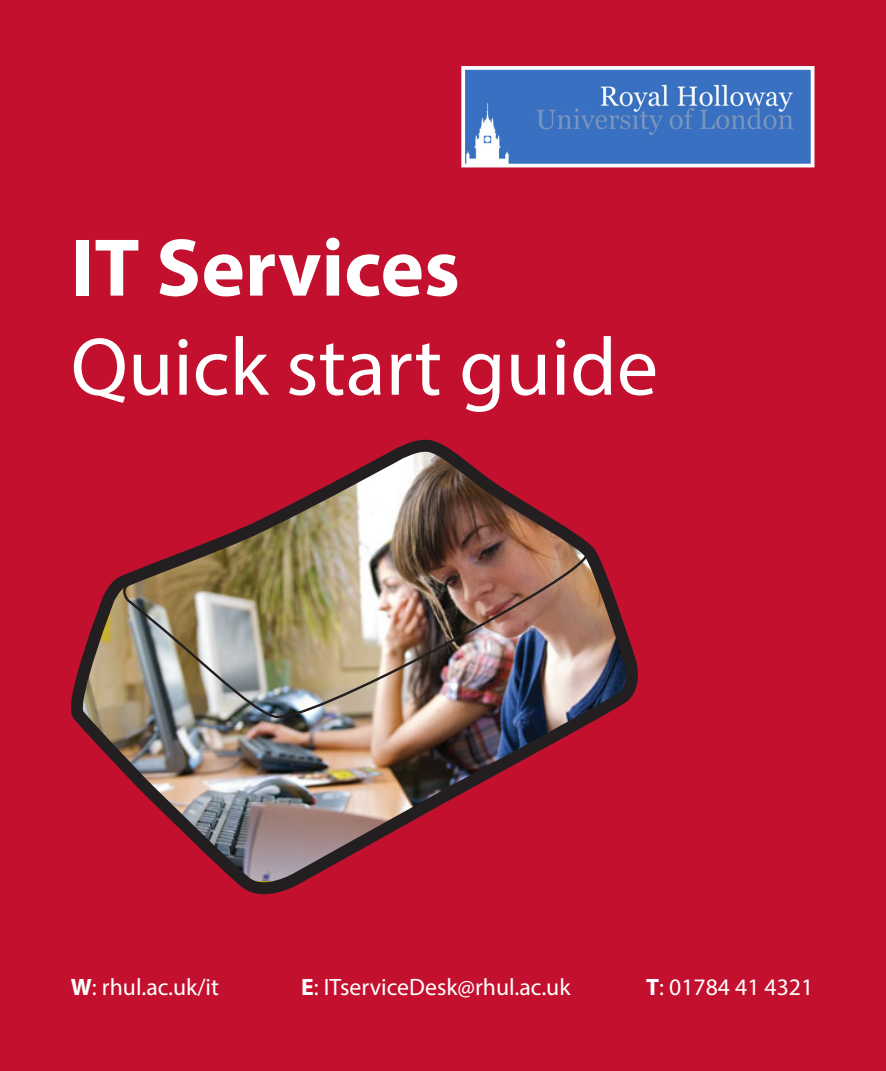
<style>
.page{position:relative;width:886px;height:1071px;background:#fff}
.page>*{position:absolute;margin:0;border:0;box-sizing:border-box;transform-origin:0 0}
.t1{font:82.5px "Myriad Pro";color:#fff}
.t2{font:700 82.5px "Myriad Pro";color:#fff}
.Heading{font:23.75px "Myriad Pro";color:#fff}
.s1{font-weight:700}
</style>
<div class="page">
<div style="left:0;top:0;width:886px;height:1070px;background:#c3102f"></div>
<img style="left:466px;top:71px;width:343px;height:91px">
<div style="left:461px;top:66px;width:353px;height:101px;border:4px solid #fff"></div>
<img style="left:70px;top:439px;width:568px;height:456px">
<img style="left:116px;top:443px;width:477px;height:278px">
<p class="t2" style="left:71px;top:214px;width:390px">IT Services</p>
<p class="t1" style="left:71px;top:316px;width:589px">Quick start guide</p>
<p class="Heading" style="left:71px;top:972px;width:150px"><span class="s1">W</span>: rhul.ac.uk/it</p>
<p class="Heading" style="left:301px;top:972px;width:271px"><span class="s1">E</span>: ITserviceDesk@rhul.ac.uk</p>
<p class="Heading" style="left:646px;top:972px;width:169px"><span class="s1">T</span>: 01784 41 4321</p>
</div>
